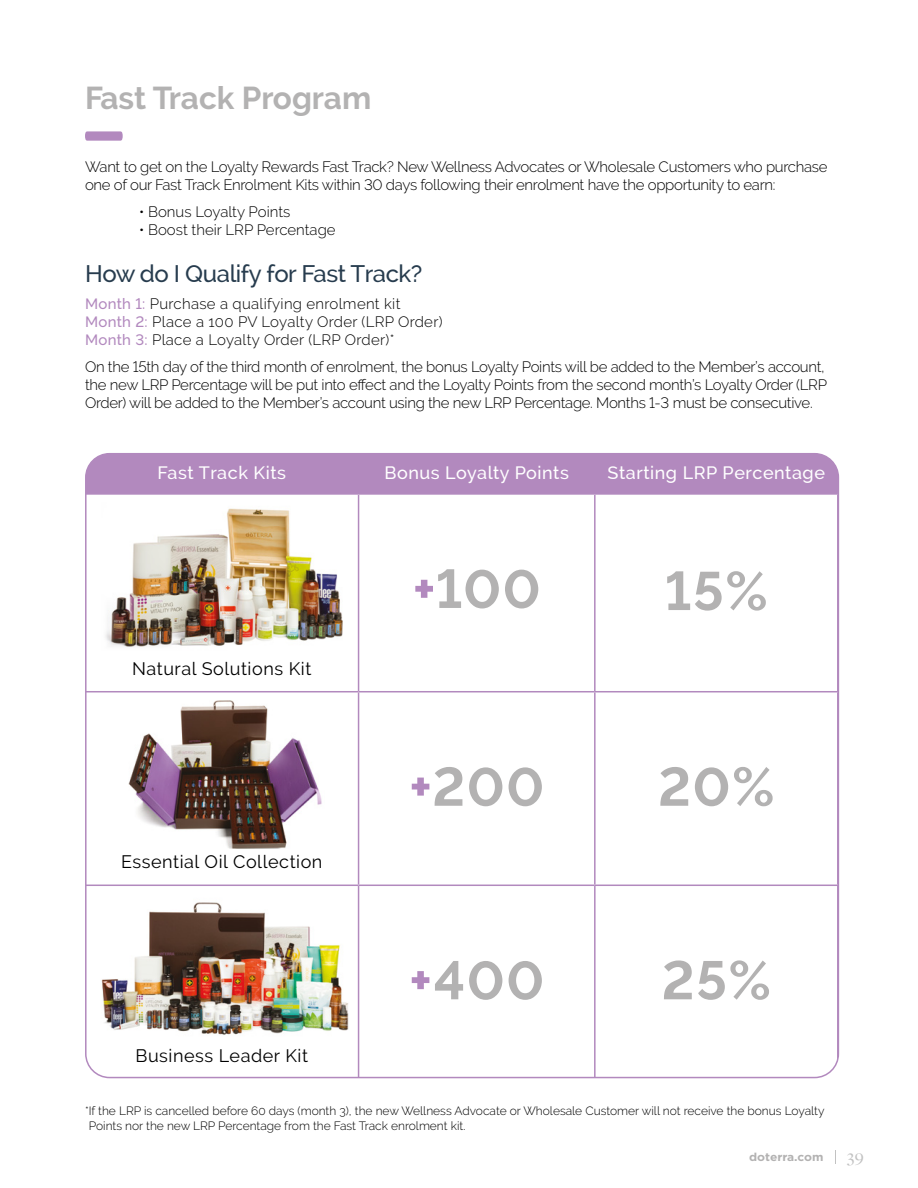
<style>
.page{position:relative;width:918px;height:1188px;background:#fff}
.page>*{position:absolute;margin:0;border:0;box-sizing:border-box;transform-origin:0 0}
.t1{font:700 54px "Raleway";letter-spacing:.03em;color:#b3b2b2}
.t2{font:700 31.5px "Raleway";color:#b3b2b2}
.t3{font:500 24px "Raleway";letter-spacing:-.02em;color:#273c4e}
.t4{font:18px "Raleway";letter-spacing:.03em;color:#000}
.t5{font:500 18px "Raleway";letter-spacing:.03em;color:#fff}
.t6{font:500 18px "Freight Disp Pro";color:#c2c2c2}
.t7{font:300 15px/18px "Raleway";letter-spacing:-.02em;color:#000}
.t8{font:300 15px/18px "Raleway";letter-spacing:.02em;color:#000}
.t9{font:300 15px "Raleway";color:#000}
.t10{font:300 12px/15px "Raleway";color:#000}
.t11{font:700 11.4px "Gotham";color:#b3b2b2;scale:1.05 1}
.s1{font-weight:500;color:#b289be}
.s2{color:#b289be}
</style>
<div class="page">
<svg style="left:835px;top:1150px;width:1px;height:14px"></svg>
<svg style="left:85px;top:131px;width:38px;height:10px"></svg>
<div style="left:88px;top:455px;width:749px;height:38px;background:#b289be"></div>
<hr style="left:86px;top:454px;width:273px;height:1px;background:#b289be">
<hr style="left:86px;top:454px;width:1px;height:39px;background:#b289be">
<hr style="left:358px;top:454px;width:1px;height:39px;background:#b289be">
<hr style="left:595px;top:454px;width:243px;height:1px;background:#b289be">
<hr style="left:594px;top:454px;width:2px;height:39px;background:#b289be">
<hr style="left:837px;top:454px;width:1px;height:39px;background:#b289be">
<hr style="left:86px;top:493px;width:273px;height:2px;background:#b289be">
<hr style="left:359px;top:493px;width:236px;height:2px;background:#b289be">
<hr style="left:358px;top:495px;width:1px;height:196px;background:#b289be">
<hr style="left:595px;top:493px;width:243px;height:2px;background:#b289be">
<hr style="left:594px;top:495px;width:2px;height:196px;background:#b289be">
<hr style="left:86px;top:691px;width:273px;height:1px;background:#b289be">
<hr style="left:359px;top:691px;width:236px;height:1px;background:#b289be">
<hr style="left:358px;top:692px;width:1px;height:193px;background:#b289be">
<hr style="left:595px;top:691px;width:243px;height:1px;background:#b289be">
<hr style="left:594px;top:692px;width:2px;height:193px;background:#b289be">
<hr style="left:86px;top:885px;width:273px;height:1px;background:#b289be">
<hr style="left:86px;top:886px;width:1px;height:192px;background:#b289be">
<hr style="left:359px;top:885px;width:236px;height:1px;background:#b289be">
<hr style="left:358px;top:886px;width:1px;height:192px;background:#b289be">
<hr style="left:595px;top:885px;width:243px;height:1px;background:#b289be">
<hr style="left:594px;top:886px;width:2px;height:192px;background:#b289be">
<hr style="left:837px;top:886px;width:1px;height:192px;background:#b289be">
<hr style="left:86px;top:1078px;width:273px;height:1px;background:#b289be">
<hr style="left:359px;top:1078px;width:236px;height:1px;background:#b289be">
<hr style="left:595px;top:1078px;width:243px;height:1px;background:#b289be">
<img style="left:105px;top:508px;width:238px;height:139px">
<img style="left:128px;top:700px;width:194px;height:149px">
<img style="left:101px;top:902px;width:248px;height:133px">
<h2 class="t2" style="left:85px;top:80px;width:288px">Fast Track Program</h2>
<p class="t7" style="left:85px;top:158px;width:744px">Want to get on the Loyalty Rewards Fast Track? New Wellness Advocates or Wholesale Customers who purchase one of our Fast Track Enrolment Kits within 30 days following their enrolment have the opportunity to earn:</p>
<p class="t9" style="left:139px;top:203px;width:153px">• Bonus Loyalty Points</p>
<p class="t9" style="left:139px;top:221px;width:198px">• Boost their LRP Percentage</p>
<h3 class="t3" style="left:85px;top:260px;width:339px">How do I Qualify for Fast Track?</h3>
<p class="t8" style="left:85px;top:295px;width:359px"><span class="s1">Month 1:</span> Purchase a qualifying enrolment kit<br><span class="s1">Month 2:</span> Place a 100 PV Loyalty Order (LRP Order)<br><span class="s1">Month 3:</span> Place a Loyalty Order (LRP Order)*</p>
<p class="t7" style="left:85px;top:358px;width:743px">On the 15th day of the third month of enrolment, the bonus Loyalty Points will be added to the Member’s account, the new LRP Percentage will be put into effect and the Loyalty Points from the second month’s Loyalty Order (LRP<br>Order) will be added to the Member’s account using the new LRP Percentage. Months 1-3 must be consecutive.</p>
<p class="t5" style="left:157px;top:462px;width:130px">Fast Track Kits</p>
<p class="t5" style="left:384px;top:462px;width:186px">Bonus Loyalty Points</p>
<p class="t5" style="left:608px;top:462px;width:219px">Starting LRP Percentage</p>
<p class="t4" style="left:132px;top:658px;width:181px">Natural Solutions Kit</p>
<p class="t4" style="left:121px;top:851px;width:203px">Essential Oil Collection</p>
<p class="t4" style="left:136px;top:1045px;width:174px">Business Leader Kit</p>
<h1 class="t1" style="left:413px;top:558px;width:129px"><span class="s2">+</span>100</h1>
<h1 class="t1" style="left:665px;top:560px;width:104px">15%</h1>
<h1 class="t1" style="left:409px;top:756px;width:136px"><span class="s2">+</span>200</h1>
<h1 class="t1" style="left:658px;top:756px;width:118px">20%</h1>
<h1 class="t1" style="left:409px;top:949px;width:136px"><span class="s2">+</span>400</h1>
<h1 class="t1" style="left:662px;top:949px;width:111px">25%</h1>
<p class="t10" style="left:89px;top:1103px;width:737px;text-indent:-4px">*If the LRP is cancelled before 60 days (month 3), the new Wellness Advocate or Wholesale Customer will not receive the bonus Loyalty<br>Points nor the new LRP Percentage from the Fast Track enrolment kit.</p>
<p class="t11" style="left:749px;top:1149px;width:72px">doterra.com</p>
<p class="t6" style="left:847px;top:1144px;width:18px">39</p>
</div>
